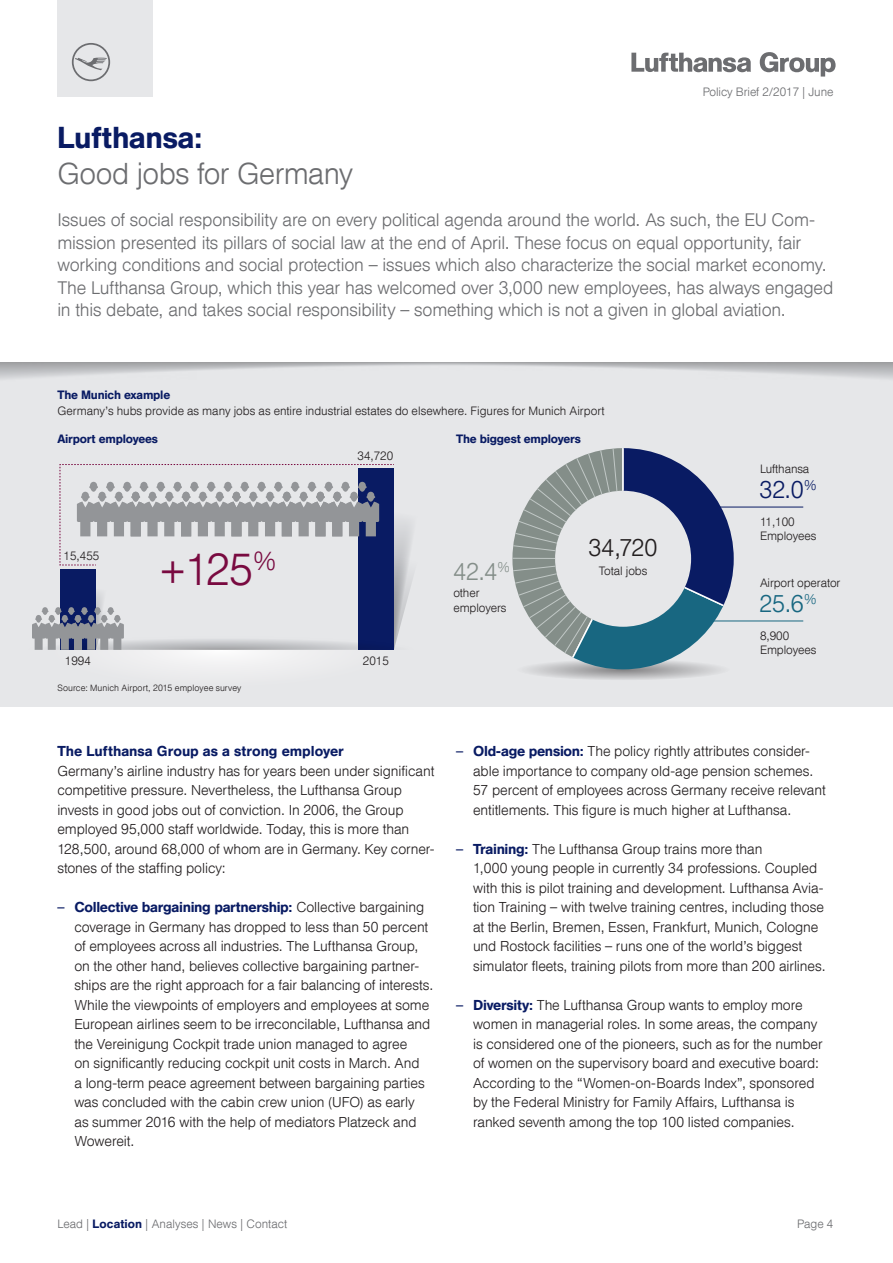
<style>
.page{position:relative;width:893px;height:1263px;background:#fff}
.page>*{position:absolute;margin:0;border:0;box-sizing:border-box;transform-origin:0 0}
.t1{font:300 44.4px "Helvetica DLHCGH";color:#790a40}
.t2{font:300 30px "Helvetica DLHCGH";letter-spacing:-.01em;color:#6c6d70}
.t3{font:500 30px "Helvetica DLHCGH";letter-spacing:.015em;color:#091b63}
.t4{font:300 24px "Helvetica DLHCGH";color:#231f20}
.t5{font:300 24px "Helvetica DLHCGH";color:#848e89}
.t6{font:300 24px "Helvetica DLHCGH";color:#091b63}
.t7{font:300 24px "Helvetica DLHCGH";color:#186781}
.t8{font:300 18px/22.5px "Helvetica DLHCGH";letter-spacing:-.005em;color:#6c6d70}
.t9{font:300 14.25px/19.5px "Helvetica DLHCGH";color:#231f20}
.t10{font:500 14.25px "Helvetica DLHCGH";letter-spacing:.025em;color:#091b63}
.t11{font:300 12px/13.5px "Helvetica DLHCGH";color:#231f20}
.t12{font:300 12px "Helvetica DLHCGH";letter-spacing:.005em;color:#6c6d70}
.t13{font:500 12px "Helvetica DLHCGH";letter-spacing:.005em;color:#091b63}
.t14{font:300 9px "Helvetica DLHCGH";letter-spacing:.015em;color:#231f20}
.s1{font-weight:400;color:#091b63}
.s2{font-weight:500;color:#091b63}
</style>
<div class="page">
<div style="left:57px;top:0;width:96px;height:96px;background:#e6e7e9"></div>
<svg style="left:72px;top:43px;width:38px;height:38px"></svg>
<svg style="left:631px;top:52px;width:205px;height:25px"></svg>
<div style="left:0;top:363px;width:893px;height:344px;background:#e6e7e9"></div>
<svg style="left:32px;top:464px;width:380px;height:203px"></svg>
<svg style="left:512px;top:448px;width:222px;height:232px"></svg>
<hr style="left:708px;top:507px;width:95px;height:1px;background:#091b63">
<hr style="left:708px;top:621px;width:95px;height:1px;background:#186781">
<h2 class="t3" style="left:57px;top:120px;width:147px">Lufthansa:</h2>
<h2 class="t2" style="left:57px;top:156px;width:297px">Good jobs for Germany</h2>
<p class="t12" style="left:703px;top:85px;width:132px">Policy Brief 2/2017 | June</p>
<p class="t8" style="left:57px;top:209px;width:777px">Issues of social responsibility are on every political agenda around the world. As such, the EU Com&shy;mission presented its pillars of social law at the end of April. These focus on equal opportunity, fair working conditions and social protection – issues which also characterize the social market economy.<br>The Lufthansa Group, which this year has welcomed over 3,000 new employees, has always engaged in this debate, and takes social responsibility – something which is not a given in global aviation.</p>
<p class="t13" style="left:57px;top:387px;width:114px">The Munich example</p>
<p class="t11" style="left:57px;top:404px;width:549px">Germany’s hubs provide as many jobs as entire industrial estates do elsewhere. Figures for Munich Airport</p>
<p class="t13" style="left:57px;top:431px;width:102px">Airport employees</p>
<p class="t13" style="left:456px;top:431px;width:126px">The biggest employers</p>
<p class="t11" style="left:64px;top:550px;width:37px">15,455</p>
<h1 class="t1" style="left:161px;top:543px;width:116px">+125<sup>%</sup></h1>
<p class="t11" style="left:358px;top:449px;width:37px">34,720</p>
<p class="t11" style="left:65px;top:654px;width:28px">1994</p>
<p class="t11" style="left:363px;top:654px;width:28px">2015</p>
<p class="t14" style="left:57px;top:683px;width:185px">Source: Munich Airport, 2015 employee survey</p>
<h3 class="t5" style="left:453px;top:558px;width:58px">42.4<sup>%</sup></h3>
<p class="t11" style="left:453px;top:586px;width:55px;line-height:14.4px">other employers</p>
<h3 class="t4" style="left:588px;top:533px;width:71px">34,720</h3>
<p class="t11" style="left:599px;top:564px;width:50px">Total jobs</p>
<p class="t11" style="left:760px;top:462px;width:51px">Lufthansa</p>
<h3 class="t6" style="left:759px;top:475px;width:58px">32.0<sup>%</sup></h3>
<p class="t11" style="left:760px;top:515px;width:58px">11,100<br>Employees</p>
<p class="t11" style="left:760px;top:576px;width:82px">Airport operator</p>
<h3 class="t7" style="left:759px;top:589px;width:58px">25.6<sup>%</sup></h3>
<p class="t11" style="left:760px;top:629px;width:58px">8,900<br>Employees</p>
<p class="t10" style="left:57px;top:743px;width:288px">The Lufthansa Group as a strong employer</p>
<p class="t9" style="left:57px;top:761px;width:379px">Germany’s airline industry has for years been under significant competitive pressure. Nevertheless, the Lufthansa Group invests in good jobs out of conviction. In 2006, the Group employed 95,000 staff worldwide. Today, this is more than 128,500, around 68,000 of whom are in Germany. Key corner&shy;stones of the staffing policy:</p>
<p class="t9" style="left:74px;top:898px;width:360px;text-indent:-17px"><span class="s1">–</span> <span class="s2">Collective bargaining partnership:</span> Collective bargaining coverage in Germany has dropped to less than 50 percent of employees across all industries. The Lufthansa Group, on the other hand, believes collective bargaining partner&shy;ships are the right approach for a fair balancing of interests.<br>While the viewpoints of employers and employees at some European airlines seem to be irreconcilable, Lufthansa and the Vereinigung Cockpit trade union managed to agree<br>on significantly reducing cockpit unit costs in March. And<br>a long-term peace agreement between bargaining parties was concluded with the cabin crew union (UFO) as early<br>as summer 2016 with the help of mediators Platzeck and Wowereit.</p>
<p class="t9" style="left:473px;top:742px;width:354px;text-indent:-17px"><span class="s1">–</span> <span class="s2">Old-age pension:</span> The policy rightly attributes consider&shy;able importance to company old-age pension schemes.<br>57 percent of employees across Germany receive relevant entitlements. This figure is much higher at Lufthansa.</p>
<p class="t9" style="left:473px;top:839px;width:354px;text-indent:-17px"><span class="s1">–</span> <span class="s2">Training:</span> The Lufthansa Group trains more than<br>1,000 young people in currently 34 professions. Coupled with this is pilot training and development. Lufthansa Avia&shy;tion Training – with twelve training centres, including those at the Berlin, Bremen, Essen, Frankfurt, Munich, Cologne und Rostock facilities – runs one of the world’s biggest simulator fleets, training pilots from more than 200 airlines.</p>
<p class="t9" style="left:473px;top:995px;width:351px;text-indent:-17px"><span class="s1">–</span> <span class="s2">Diversity:</span> The Lufthansa Group wants to employ more women in managerial roles. In some areas, the company is considered one of the pioneers, such as for the number of women on the supervisory board and executive board:<br>According to the “Women-on-Boards Index”, sponsored by the Federal Ministry for Family Affairs, Lufthansa is ranked seventh among the top 100 listed companies.</p>
<p class="t12" style="left:57px;top:1216px;width:231px">Lead | <span class="s2">Location</span> | Analyses | News | Contact</p>
<p class="t12" style="left:797px;top:1216px;width:38px">Page 4</p>
</div>
